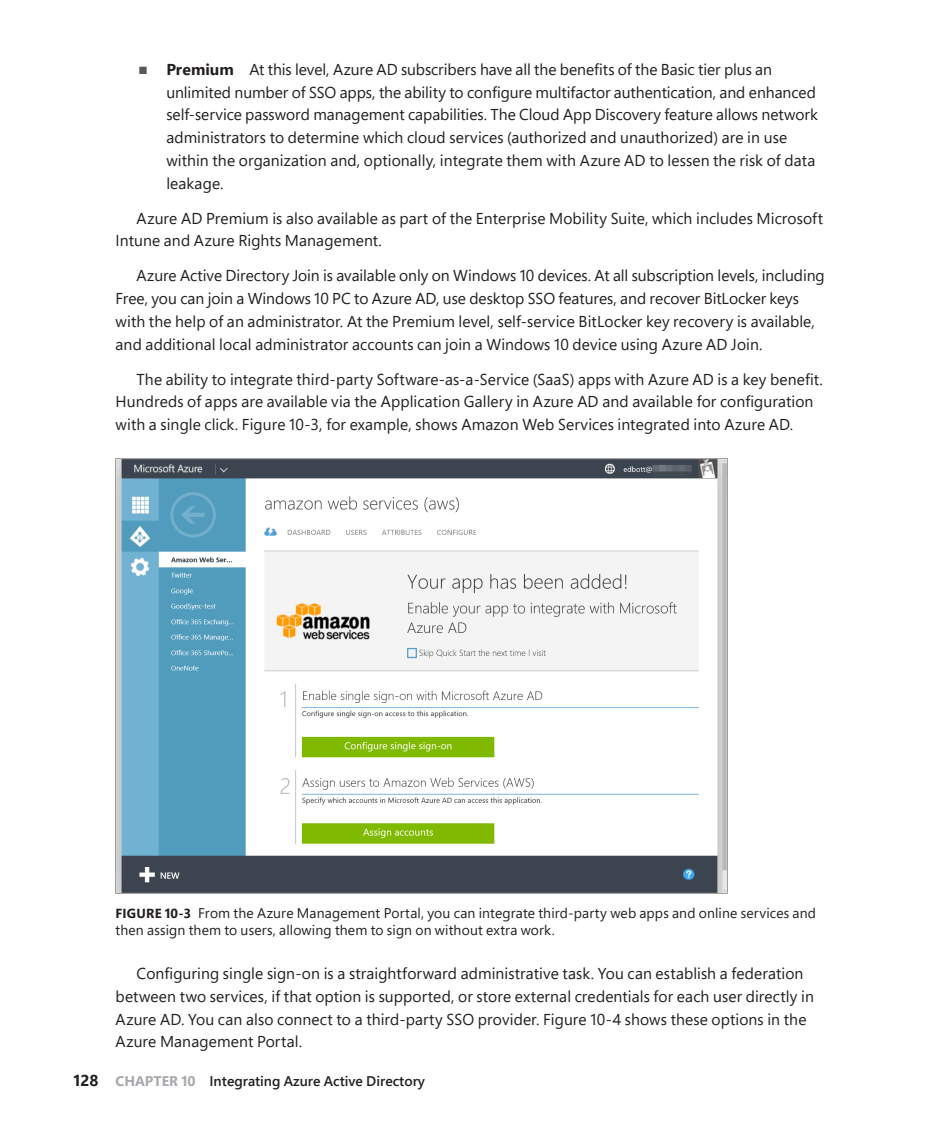
<style>
.page{position:relative;width:930px;height:1134px;background:#fff}
.page>*{position:absolute;margin:0;border:0;box-sizing:border-box;transform-origin:0 0}
.t1{font:15.75px/22.8px "Segoe Pro";letter-spacing:.005em;color:#231f20}
.Num-Caption{font:14px/17.5px "Segoe Pro";letter-spacing:.01em;color:#231f20}
.t2{font:600 14px "Segoe Pro";color:#231f20}
.s1{color:#57585a}
.s2{font-weight:700}
.s3{font-weight:700;font-size:13.12px}
.s4{font-weight:700;font-size:15.75px}
.s5{font-weight:700;color:#a8a9ad}
</style>
<div class="page">
<img style="left:116px;top:458px;width:611px;height:435px">
<p class="t1" style="left:166px;top:57px;width:653px;text-indent:-27px"><span class="s1">■</span> <span class="s2">Premium</span> At this level, Azure AD subscribers have all the benefits of the Basic tier plus an unlimited number of SSO apps, the ability to configure multifactor authentication, and enhanced self-service password management capabilities. The Cloud App Discovery feature allows network administrators to determine which cloud services (authorized and unauthorized) are in use within the organization and, optionally, integrate them with Azure AD to lessen the risk of data leakage.</p>
<p class="t1" style="left:116px;top:206px;width:708px;text-indent:21px">Azure AD Premium is also available as part of the Enterprise Mobility Suite, which includes Microsoft<br>Intune and Azure Rights Management.</p>
<p class="t1" style="left:116px;top:264px;width:710px;text-indent:21px">Azure Active Directory Join is available only on Windows 10 devices. At all subscription levels, including Free, you can join a Windows 10 PC to Azure AD, use desktop SSO features, and recover BitLocker keys with the help of an administrator. At the Premium level, self-service BitLocker key recovery is available, and additional local administrator accounts can join a Windows 10 device using Azure AD Join.</p>
<p class="t1" style="left:116px;top:367px;width:708px;text-indent:21px">The ability to integrate third-party Software-as-a-Service (SaaS) apps with Azure AD is a key benefit.<br>Hundreds of apps are available via the Application Gallery in Azure AD and available for configuration with a single click. Figure 10-3, for example, shows Amazon Web Services integrated into Azure AD.</p>
<p class="Num-Caption" style="left:116px;top:904px;width:701px"><span class="s3">FIGURE 10-3</span> From the Azure Management Portal, you can integrate third-party web apps and online services and then assign them to users, allowing them to sign on without extra work.</p>
<p class="t1" style="left:116px;top:962px;width:699px;text-indent:21px">Configuring single sign-on is a straightforward administrative task. You can establish a federation between two services, if that option is supported, or store external credentials for each user directly in Azure AD. You can also connect to a third-party SSO provider. Figure 10-4 shows these options in the Azure Management Portal.</p>
<p class="t2" style="left:74px;top:1072px;width:353px"><span class="s4">128</span> <span class="s5">CHAPTER 10</span> Integrating Azure Active Directory</p>
</div>
